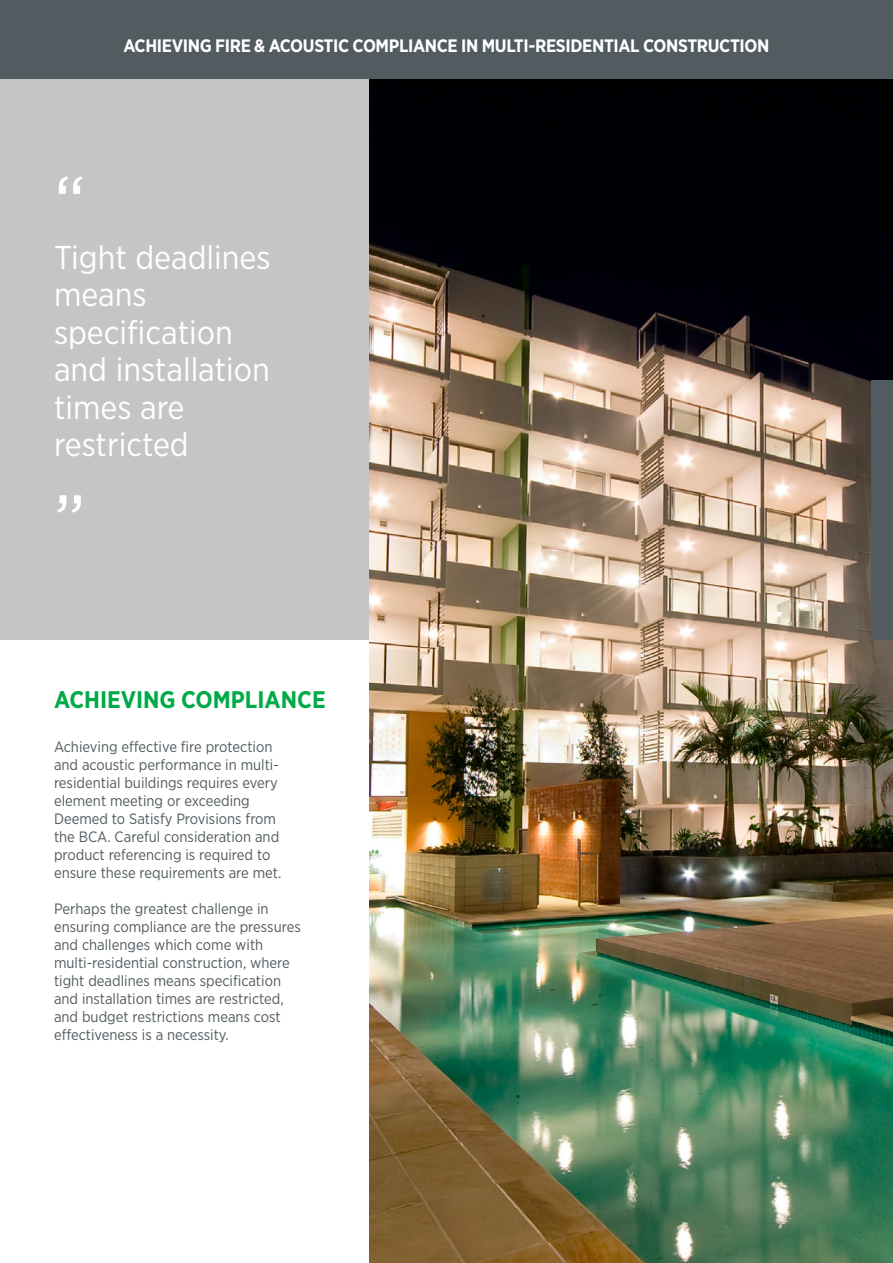
<style>
.page{position:relative;width:893px;height:1263px;background:#fff}
.page>*{position:absolute;margin:0;border:0;box-sizing:border-box;transform-origin:0 0}
.t1{font:78px "Gotham Narrow";color:#fff}
.t2{font:33px/37.5px "Gotham Narrow";color:#fff}
.t3{font:700 24px "Gotham Narrow";color:#00aa47}
.t4{font:700 18px "Gotham Narrow";letter-spacing:-.02em;color:#fff}
.t5{font:15px/18px "Gotham Narrow";color:#525b60}
</style>
<div class="page">
<div style="left:0;top:71px;width:370px;height:569px;background:#c5c4c7"></div>
<img style="left:370px;top:79px;width:523px;height:1184px">
<div style="left:0;top:0;width:893px;height:79px;background:#525b60"></div>
<div style="left:872px;top:381px;width:21px;height:259px;background:#525b60"></div>
<p class="t4" style="left:123px;top:34px;width:647px">ACHIEVING FIRE &amp; ACOUSTIC COMPLIANCE IN MULTI-RESIDENTIAL CONSTRUCTION</p>
<h1 class="t1" style="left:54px;top:155px;width:33px">“</h1>
<h2 class="t2" style="left:54px;top:238px;width:218px">Tight deadlines means specification and installation times are restricted</h2>
<h1 class="t1" style="left:54px;top:474px;width:33px">”</h1>
<h3 class="t3" style="left:54px;top:684px;width:273px">ACHIEVING COMPLIANCE</h3>
<p class="t5" style="left:54px;top:737px;width:229px">Achieving effective fire protection and acoustic performance in multi&shy;residential buildings requires every element meeting or exceeding Deemed to Satisfy Provisions from the BCA. Careful consideration and product referencing is required to ensure these requirements are met.</p>
<p class="t5" style="left:54px;top:899px;width:248px">Perhaps the greatest challenge in ensuring compliance are the pressures and challenges which come with multi-residential construction, where tight deadlines means specification and installation times are restricted, and budget restrictions means cost effectiveness is a necessity.</p>
</div>
